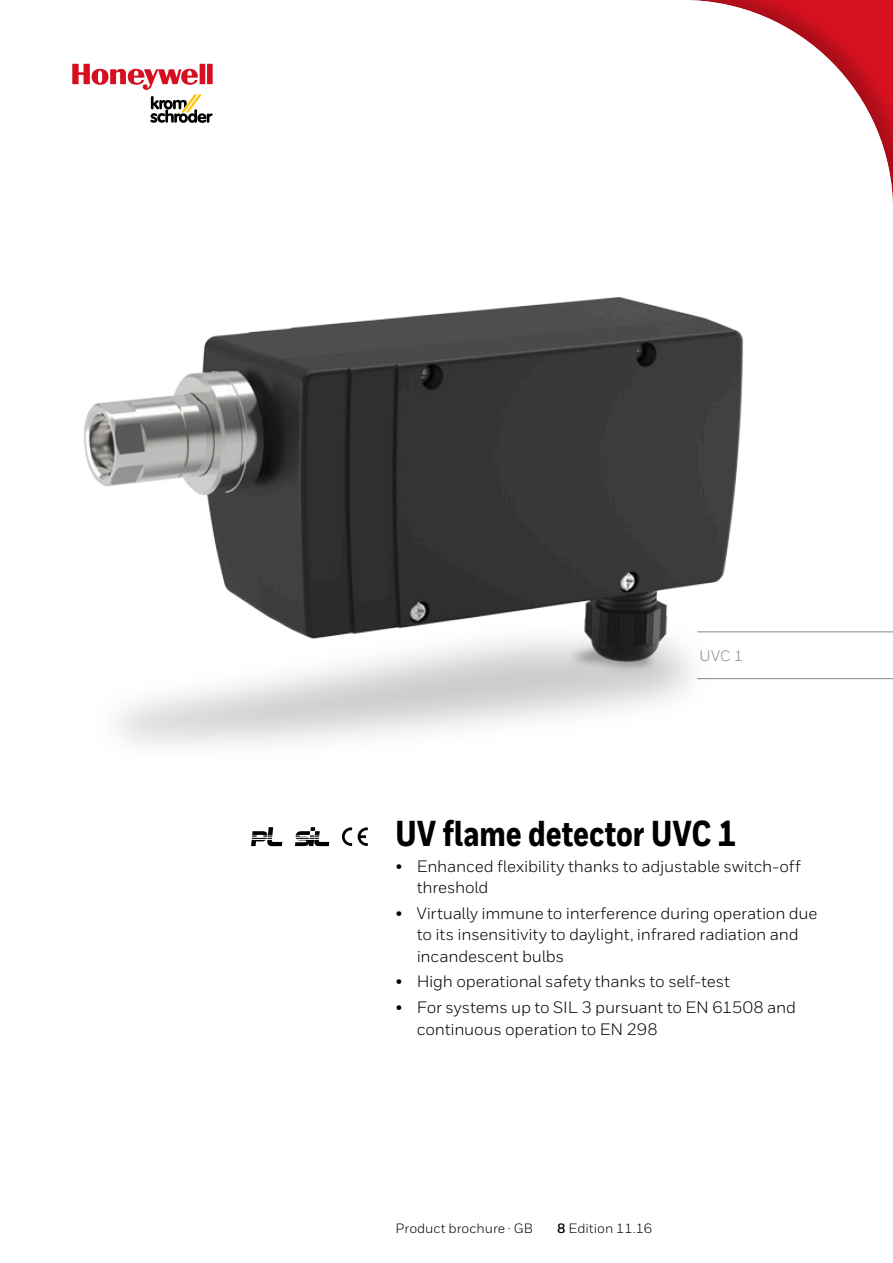
<style>
.page{position:relative;width:893px;height:1263px;background:#fff}
.page>*{position:absolute;margin:0;border:0;box-sizing:border-box;transform-origin:0 0}
.t1{font:800 36px "Honeywell Cond";color:#000}
.t2{font:16.5px/21.5px "Honeywell Sans";letter-spacing:-.01em;color:#000}
.t3{font:15px "Honeywell Sans";color:#868686}
.t4{font:13.5px "Honeywell Sans";color:#000}
.s1{font-weight:700}
</style>
<div class="page">
<hr style="left:697px;top:631px;width:196px;height:1px;background:#868686">
<hr style="left:697px;top:678px;width:196px;height:1px;background:#868686">
<svg style="left:251px;top:827px;width:31px;height:19px"></svg>
<svg style="left:295px;top:827px;width:34px;height:19px"></svg>
<svg style="left:342px;top:827px;width:10px;height:19px"></svg>
<svg style="left:358px;top:827px;width:10px;height:19px"></svg>
<div style="left:617px;top:0;width:276px;height:276px;background:#000;opacity:.2"></div>
<img style="left:83px;top:253px;width:776px;height:492px">
<svg style="left:72px;top:64px;width:141px;height:59px"></svg>
<p class="t3" style="left:699px;top:647px;width:46px">UVC 1</p>
<h1 class="t1" style="left:395px;top:811px;width:343px">UV flame detector UVC 1</h1>
<p class="t2" style="left:417px;top:855px;width:386px;text-indent:-21px">• Enhanced flexibility thanks to adjustable switch-off threshold</p>
<p class="t2" style="left:417px;top:902px;width:402px;text-indent:-21px">• Virtually immune to interference during operation due to its insensitivity to daylight, infrared radiation and incandescent bulbs</p>
<p class="t2" style="left:395px;top:971px;width:336px">• High operational safety thanks to self-test</p>
<p class="t2" style="left:417px;top:997px;width:381px;text-indent:-21px">• For systems up to SIL 3 pursuant to EN 61508 and continuous operation to EN 298</p>
<p class="t4" style="left:395px;top:1220px;width:139px">Product brochure · GB</p>
<p class="t4" style="left:557px;top:1220px;width:97px"><span class="s1">8</span> Edition 11.16</p>
</div>
